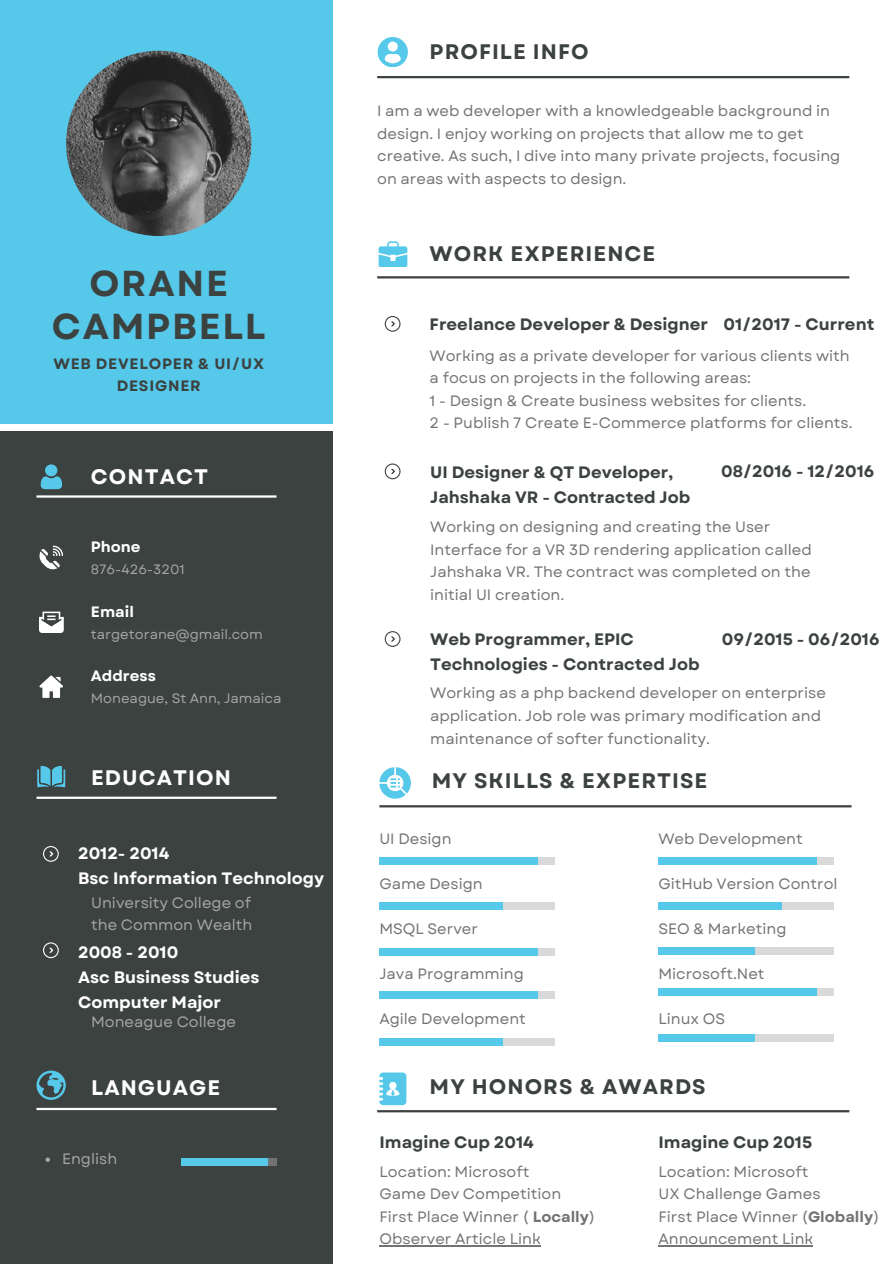
<style>
.page{position:relative;width:894px;height:1264px;background:#fff}
.page>*{position:absolute;margin:0;border:0;box-sizing:border-box;transform-origin:0 0}
.t1{font:700 36px/42.8px "Garet";letter-spacing:.05em;color:#3c4240;text-align:center}
.t2{font:700 21px "Garet";letter-spacing:.05em;color:#3c4240}
.t3{font:700 21px "Garet";letter-spacing:.05em;color:#fff}
.t4{font:700 16.5px/24.8px "Garet";color:#3c4240}
.t5{font:700 16.5px/24.8px "Garet";color:#fff}
.t6{font:15px/22.5px "Garet";color:#737373}
.t7{font:15px/22.5px "Garet";color:#a6a6a6}
.t8{font:700 15px/22.5px "Garet";letter-spacing:.05em;color:#3c4240;text-align:center}
.t9{font:700 15px "Garet";color:#fff}
.t10{font:13.5px "Garet";color:#a6a6a6}
.s1{font-weight:700}
</style>
<div class="page">
<div style="left:0;top:431px;width:332px;height:832px;background:#3c4240"></div>
<div style="left:0;top:0;width:332px;height:423px;background:#56c8ea"></div>
<img style="left:66px;top:51px;width:185px;height:185px;border-radius:50%">
<hr style="left:36px;top:495px;width:240px;height:2px;background:#fff">
<hr style="left:36px;top:796px;width:240px;height:3px;background:#fff">
<hr style="left:36px;top:1107px;width:240px;height:3px;background:#fff">
<svg style="left:39px;top:611px;width:25px;height:22px"></svg>
<svg style="left:39px;top:545px;width:24px;height:24px"></svg>
<svg style="left:39px;top:675px;width:24px;height:23px"></svg>
<svg style="left:41px;top:464px;width:21px;height:25px"></svg>
<svg style="left:37px;top:765px;width:29px;height:23px"></svg>
<svg style="left:43px;top:846px;width:16px;height:15px"></svg>
<svg style="left:43px;top:942px;width:16px;height:16px"></svg>
<div style="left:181px;top:1158px;width:95px;height:7px;background:#737373"></div>
<div style="left:181px;top:1158px;width:86px;height:7px;background:#56c8ea"></div>
<svg style="left:36px;top:1070px;width:30px;height:29px"></svg>
<svg style="left:384px;top:316px;width:16px;height:16px"></svg>
<svg style="left:384px;top:463px;width:16px;height:16px"></svg>
<svg style="left:384px;top:631px;width:16px;height:16px"></svg>
<svg style="left:377px;top:37px;width:31px;height:30px"></svg>
<svg style="left:379px;top:767px;width:32px;height:31px"></svg>
<div style="left:379px;top:857px;width:175px;height:7px;background:#d9d9d9"></div>
<div style="left:379px;top:857px;width:158px;height:7px;background:#56c8ea"></div>
<div style="left:658px;top:857px;width:175px;height:7px;background:#d9d9d9"></div>
<div style="left:658px;top:857px;width:158px;height:7px;background:#56c8ea"></div>
<div style="left:379px;top:902px;width:175px;height:7px;background:#d9d9d9"></div>
<div style="left:379px;top:902px;width:123px;height:7px;background:#56c8ea"></div>
<div style="left:658px;top:902px;width:175px;height:7px;background:#d9d9d9"></div>
<div style="left:658px;top:902px;width:123px;height:7px;background:#56c8ea"></div>
<div style="left:658px;top:947px;width:175px;height:7px;background:#d9d9d9"></div>
<div style="left:658px;top:947px;width:96px;height:7px;background:#56c8ea"></div>
<svg style="left:378px;top:241px;width:29px;height:26px"></svg>
<svg style="left:379px;top:1072px;width:27px;height:33px"></svg>
<hr style="left:377px;top:76px;width:472px;height:2px;background:#3c4240">
<hr style="left:377px;top:276px;width:472px;height:2px;background:#3c4240">
<hr style="left:379px;top:805px;width:472px;height:2px;background:#3c4240">
<hr style="left:377px;top:1110px;width:472px;height:2px;background:#3c4240">
<svg style="left:45px;top:1157px;width:5px;height:4px"></svg>
<hr style="left:379px;top:1245px;width:161px;height:1px;background:#737373">
<hr style="left:658px;top:1245px;width:155px;height:1px;background:#737373">
<div style="left:379px;top:948px;width:176px;height:7px;background:#d9d9d9"></div>
<div style="left:379px;top:948px;width:158px;height:7px;background:#56c8ea"></div>
<div style="left:379px;top:991px;width:176px;height:7px;background:#d9d9d9"></div>
<div style="left:379px;top:991px;width:158px;height:7px;background:#56c8ea"></div>
<div style="left:658px;top:988px;width:175px;height:7px;background:#d9d9d9"></div>
<div style="left:658px;top:988px;width:158px;height:7px;background:#56c8ea"></div>
<div style="left:379px;top:1038px;width:176px;height:7px;background:#d9d9d9"></div>
<div style="left:379px;top:1038px;width:123px;height:7px;background:#56c8ea"></div>
<div style="left:658px;top:1034px;width:175px;height:7px;background:#d9d9d9"></div>
<div style="left:658px;top:1034px;width:96px;height:7px;background:#56c8ea"></div>
<h1 class="t1" style="left:52px;top:262px;width:215px">ORANE<br>CAMPBELL</h1>
<p class="t8" style="left:53px;top:352px;width:212px">WEB DEVELOPER &amp; UI/UX<br>DESIGNER</p>
<h2 class="t3" style="left:91px;top:462px;width:119px">CONTACT</h2>
<p class="t9" style="left:91px;top:535px;width:51px">Phone</p>
<p class="t10" style="left:91px;top:559px;width:95px">876-426-3201</p>
<p class="t9" style="left:91px;top:600px;width:44px">Email</p>
<p class="t10" style="left:91px;top:624px;width:173px">targetorane@gmail.com</p>
<p class="t9" style="left:91px;top:665px;width:67px">Address</p>
<p class="t10" style="left:91px;top:688px;width:192px">Moneague, St Ann, Jamaica</p>
<h2 class="t3" style="left:91px;top:762px;width:141px">EDUCATION</h2>
<p class="t5" style="left:78px;top:840px;width:247px">2012- 2014<br>Bsc Information Technology</p>
<p class="t7" style="left:91px;top:891px;width:163px">University College of the Common Wealth</p>
<p class="t5" style="left:78px;top:939px;width:183px">2008 - 2010<br>Asc Business Studies<br>Computer Major</p>
<p class="t7" style="left:91px;top:1010px;width:146px">Moneague College</p>
<h2 class="t3" style="left:91px;top:1072px;width:130px">LANGUAGE</h2>
<p class="t7" style="left:62px;top:1147px;width:57px">English</p>
<h2 class="t2" style="left:429px;top:36px;width:160px">PROFILE INFO</h2>
<p class="t6" style="left:377px;top:100px;width:464px">I am a web developer with a knowledgeable background in design. I enjoy working on projects that allow me to get creative. As such, I dive into many private projects, focusing on areas with aspects to design.</p>
<h2 class="t2" style="left:429px;top:238px;width:227px">WORK EXPERIENCE</h2>
<p class="t4" style="left:429px;top:312px;width:280px">Freelance Developer &amp; Designer</p>
<p class="t4" style="left:723px;top:312px;width:152px">01/2017 - Current</p>
<p class="t6" style="left:429px;top:344px;width:424px">Working as a private developer for various clients with a focus on projects in the following areas:<br>1 - Design &amp; Create business websites for clients.<br>2 - Publish 7 Create E-Commerce platforms for clients.</p>
<p class="t4" style="left:430px;top:459px;width:261px">UI Designer &amp; QT Developer,<br>Jahshaka VR - Contracted Job</p>
<p class="t4" style="left:721px;top:459px;width:155px">08/2016 - 12/2016</p>
<p class="t6" style="left:430px;top:515px;width:383px">Working on designing and creating the User Interface for a VR 3D rendering application called Jahshaka VR. The contract was completed on the initial UI creation.</p>
<p class="t4" style="left:430px;top:627px;width:271px">Web Programmer, EPIC<br>Technologies - Contracted Job</p>
<p class="t4" style="left:721px;top:627px;width:159px">09/2015 - 06/2016</p>
<p class="t6" style="left:430px;top:682px;width:397px">Working as a php backend developer on enterprise application. Job role was primary modification and maintenance of softer functionality.</p>
<h2 class="t2" style="left:431px;top:765px;width:277px">MY SKILLS &amp; EXPERTISE</h2>
<p class="t6" style="left:379px;top:827px;width:74px">UI Design</p>
<p class="t6" style="left:379px;top:872px;width:105px">Game Design</p>
<p class="t6" style="left:379px;top:917px;width:100px">MSQL Server</p>
<p class="t6" style="left:379px;top:962px;width:146px">Java Programming</p>
<p class="t6" style="left:379px;top:1007px;width:148px">Agile Development</p>
<p class="t6" style="left:658px;top:827px;width:146px">Web Development</p>
<p class="t6" style="left:658px;top:872px;width:181px">GitHub Version Control</p>
<p class="t6" style="left:658px;top:917px;width:130px">SEO &amp; Marketing</p>
<p class="t6" style="left:658px;top:962px;width:108px">Microsoft.Net</p>
<p class="t6" style="left:658px;top:1007px;width:68px">Linux OS</p>
<h2 class="t2" style="left:429px;top:1071px;width:277px">MY HONORS &amp; AWARDS</h2>
<p class="t4" style="left:379px;top:1129px;width:156px">Imagine Cup 2014</p>
<p class="t4" style="left:658px;top:1129px;width:155px">Imagine Cup 2015</p>
<p class="t6" style="left:379px;top:1160px;width:217px">Location: Microsoft<br>Game Dev Competition<br>First Place Winner ( <span class="s1">Locally</span>)<br>Observer Article Link</p>
<p class="t6" style="left:658px;top:1160px;width:222px">Location: Microsoft<br>UX Challenge Games<br>First Place Winner (<span class="s1">Globally</span>)<br>Announcement Link</p>
</div>
